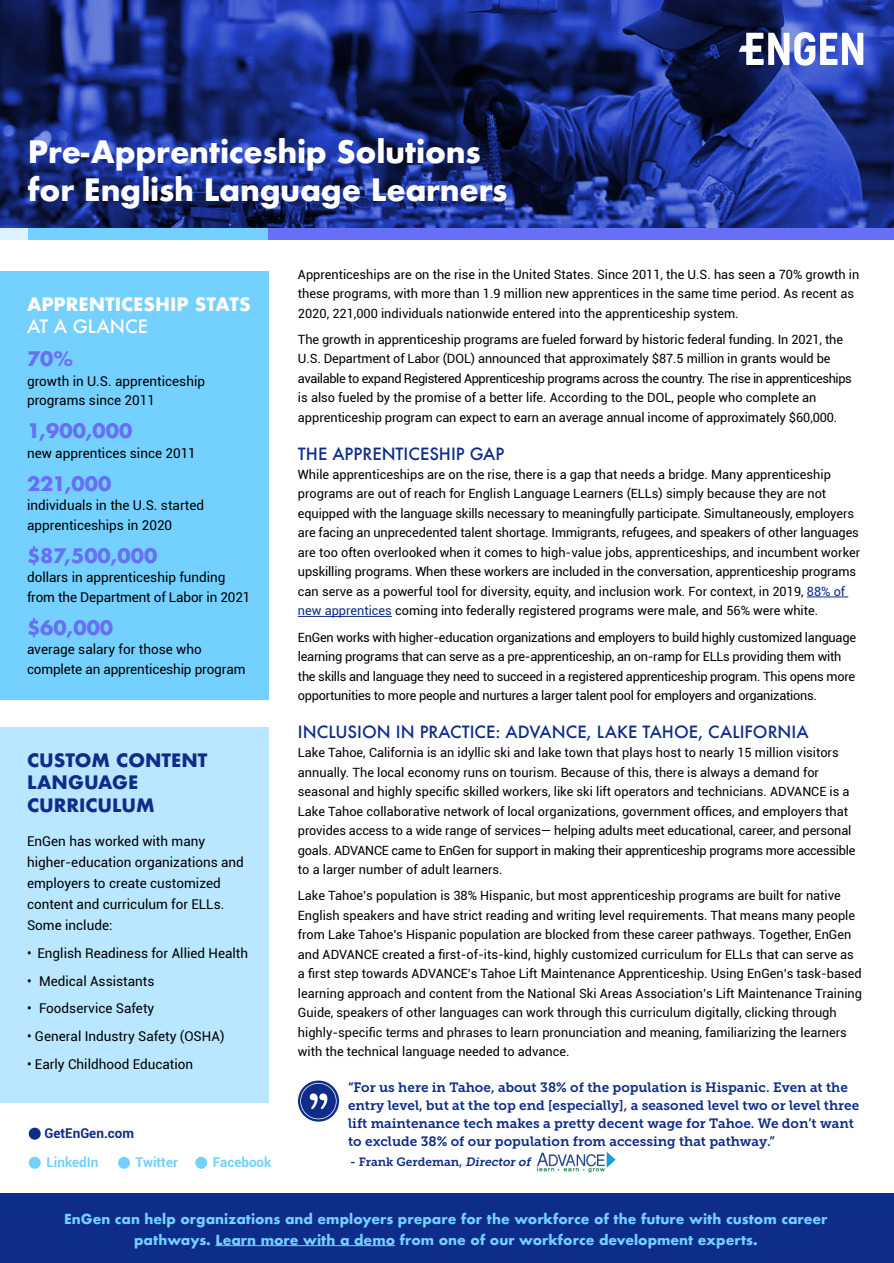
<style>
.page{position:relative;width:894px;height:1263px;background:#fff}
.page>*{position:absolute;margin:0;border:0;box-sizing:border-box;transform-origin:0 0}
.t1{font:700 30px/37.5px "Futura";letter-spacing:-.01em;color:#fff}
.t2{font:700 19.5px "Futura";color:#676ff6}
.t3{font:700 18px/22.5px "Futura";color:#0e2c89}
.t4{font:700 18px "Futura";color:#fff}
.t5{font:500 18px "Futura";color:#fff}
.t6{font:500 16.5px "Futura";color:#0e2c89}
.t7{font:13.5px/19.5px "Roboto";color:#000}
.t8{font:13.5px/18px "Museo Slab 700";color:#0e2c89}
.t9{font:700 13.5px/21px "Futura";color:#73d0ff;text-align:center}
.t10{font:700 13.5px "Roboto";color:#73d0ff}
.t11{font:700 13.5px "Roboto";color:#0e2c89}
.t12{font:12.75px/19.5px "Roboto";color:#000}
.t13{font:12.75px/19.5px "Roboto";letter-spacing:-.02em;color:#000}
.t14{font:12px "Museo Slab 700";color:#0e2c89}
.s1{color:#0e2c89}
.s2{font-style:italic}
</style>
<div class="page">
<div style="left:0;top:727px;width:269px;height:375px;background:#b9e7ff"></div>
<img style="left:0;top:1px;width:894px;height:227px">
<svg style="left:739px;top:32px;width:124px;height:34px"></svg>
<div style="left:1px;top:228px;width:268px;height:12px;background:#73d0ff"></div>
<div style="left:269px;top:228px;width:625px;height:12px;background:#676ff6"></div>
<div style="left:0;top:228px;width:28px;height:12px;background:#dcf3ff"></div>
<hr style="left:807px;top:597px;width:41px;height:1px;background:#0e2c89">
<hr style="left:298px;top:616px;width:94px;height:1px;background:#0e2c89">
<div style="left:0;top:271px;width:269px;height:428px;background:#73d0ff"></div>
<img style="left:537px;top:1152px;width:78px;height:21px">
<svg style="left:298px;top:1081px;width:41px;height:41px"></svg>
<svg style="left:300px;top:1083px;width:37px;height:36px"></svg>
<div style="left:0;top:1193px;width:894px;height:70px;background:#0e2c89"></div>
<hr style="left:216px;top:1245px;width:179px;height:1px;background:#73d0ff">
<div style="left:29px;top:1157px;width:12px;height:12px;background:#73d0ff;border-radius:50%"></div>
<div style="left:118px;top:1157px;width:12px;height:12px;background:#73d0ff;border-radius:50%"></div>
<div style="left:195px;top:1157px;width:12px;height:12px;background:#73d0ff;border-radius:50%"></div>
<div style="left:29px;top:1128px;width:12px;height:12px;background:#0e2c89;border-radius:50%"></div>
<h1 class="t1" style="left:28px;top:133px;width:481px">Pre-Apprenticeship Solutions for English Language Learners</h1>
<h3 class="t4" style="left:27px;top:291px;width:225px">APPRENTICESHIP STATS</h3>
<h3 class="t5" style="left:27px;top:314px;width:123px">AT A GLANCE</h3>
<h2 class="t2" style="left:27px;top:345px;width:48px">70%</h2>
<p class="t7" style="left:27px;top:371px;width:180px">growth in U.S. apprenticeship programs since 2011</p>
<h2 class="t2" style="left:27px;top:417px;width:107px">1,900,000</h2>
<p class="t7" style="left:27px;top:443px;width:170px">new apprentices since 2011</p>
<h2 class="t2" style="left:27px;top:470px;width:86px">221,000</h2>
<p class="t7" style="left:27px;top:495px;width:179px">individuals in the U.S. started apprenticeships in 2020</p>
<h2 class="t2" style="left:27px;top:542px;width:132px">$87,500,000</h2>
<p class="t7" style="left:27px;top:567px;width:225px">dollars in apprenticeship funding from the Department of Labor in 2021</p>
<h2 class="t2" style="left:27px;top:614px;width:88px">$60,000</h2>
<p class="t7" style="left:27px;top:639px;width:220px">average salary for those who complete an apprenticeship program</p>
<h3 class="t3" style="left:27px;top:749px;width:182px">CUSTOM CONTENT<br>LANGUAGE<br>CURRICULUM</h3>
<p class="t7" style="left:27px;top:830px;width:218px;line-height:21px">EnGen has worked with many higher-education organizations and employers to create customized content and curriculum for ELLs.<br>Some include:</p>
<p class="t7" style="left:27px;top:943px;width:223px">• English Readiness for Allied Health</p>
<p class="t7" style="left:27px;top:971px;width:129px">• Medical Assistants</p>
<p class="t7" style="left:27px;top:998px;width:129px">• Foodservice Safety</p>
<p class="t7" style="left:27px;top:1026px;width:199px">• General Industry Safety (OSHA)</p>
<p class="t7" style="left:27px;top:1054px;width:168px">• Early Childhood Education</p>
<p class="t11" style="left:44px;top:1123px;width:91px">GetEnGen.com</p>
<p class="t10" style="left:46px;top:1153px;width:54px">LinkedIn</p>
<p class="t10" style="left:136px;top:1153px;width:44px">Twitter</p>
<p class="t10" style="left:213px;top:1153px;width:60px">Facebook</p>
<p class="t12" style="left:298px;top:264px;width:563px">Apprenticeships are on the rise in the United States. Since 2011, the U.S. has seen a 70% growth in these programs, with more than 1.9 million new apprentices in the same time period. As recent as<br>2020, 221,000 individuals nationwide entered into the apprenticeship system.</p>
<p class="t12" style="left:298px;top:329px;width:555px">The growth in apprenticeship programs are fueled forward by historic federal funding. In 2021, the U.S. Department of Labor (DOL) announced that approximately $87.5 million in grants would be available to expand Registered Apprenticeship programs across the country. The rise in apprenticeships is also fueled by the promise of a better life. According to the DOL, people who complete an apprenticeship program can expect to earn an average annual income of approximately $60,000.</p>
<p class="t6" style="left:298px;top:442px;width:208px">THE APPRENTICESHIP GAP</p>
<p class="t12" style="left:298px;top:464px;width:564px">While apprenticeships are on the rise, there is a gap that needs a bridge. Many apprenticeship programs are out of reach for English Language Learners (ELLs) simply because they are not equipped with the language skills necessary to meaningfully participate. Simultaneously, employers are facing an unprecedented talent shortage. Immigrants, refugees, and speakers of other languages are too often overlooked when it comes to high-value jobs, apprenticeships, and incumbent worker upskilling programs. When these workers are included in the conversation, apprenticeship programs can serve as a powerful tool for diversity, equity, and inclusion work. For context, in 2019, <span class="s1">88% of new apprentices</span> coming into federally registered programs were male, and 56% were white.</p>
<p class="t13" style="left:298px;top:627px;width:560px">EnGen works with higher-education organizations and employers to build highly customized language learning programs that can serve as a pre-apprenticeship, an on-ramp for ELLs providing them with the skills and language they need to succeed in a registered apprenticeship program. This opens more opportunities to more people and nurtures a larger talent pool for employers and organizations.</p>
<p class="t6" style="left:298px;top:720px;width:512px">INCLUSION IN PRACTICE: ADVANCE, LAKE TAHOE, CALIFORNIA</p>
<p class="t12" style="left:298px;top:742px;width:559px">Lake Tahoe, California is an idyllic ski and lake town that plays host to nearly 15 million visitors annually. The local economy runs on tourism. Because of this, there is always a demand for seasonal and highly specific skilled workers, like ski lift operators and technicians. ADVANCE is a Lake Tahoe collaborative network of local organizations, government offices, and employers that provides access to a wide range of services— helping adults meet educational, career, and personal goals. ADVANCE came to EnGen for support in making their apprenticeship programs more accessible to a larger number of adult learners.</p>
<p class="t12" style="left:298px;top:886px;width:566px">Lake Tahoe’s population is 38% Hispanic, but most apprenticeship programs are built for native English speakers and have strict reading and writing level requirements. That means many people from Lake Tahoe’s Hispanic population are blocked from these career pathways. Together, EnGen and ADVANCE created a first-of-its-kind, highly customized curriculum for ELLs that can serve as a first step towards ADVANCE’s Tahoe Lift Maintenance Apprenticeship. Using EnGen’s task-based learning approach and content from the National Ski Areas Association’s Lift Maintenance Training Guide, speakers of other languages can work through this curriculum digitally, clicking through highly-specific terms and phrases to learn pronunciation and meaning, familiarizing the learners with the technical language needed to advance.</p>
<p class="t8" style="left:348px;top:1078px;width:513px">“For us here in Tahoe, about 38% of the population is Hispanic. Even at the entry level, but at the top end [especially], a seasoned level two or level three lift maintenance tech makes a pretty decent wage for Tahoe. We don’t want to exclude 38% of our population from accessing that pathway.”</p>
<p class="t14" style="left:350px;top:1156px;width:184px">- Frank Gerdeman, <span class="s2">Director of</span></p>
<p class="t9" style="left:64px;top:1208px;width:765px">EnGen can help organizations and employers prepare for the workforce of the future with custom career pathways. Learn more with a demo from one of our workforce development experts.</p>
</div>
